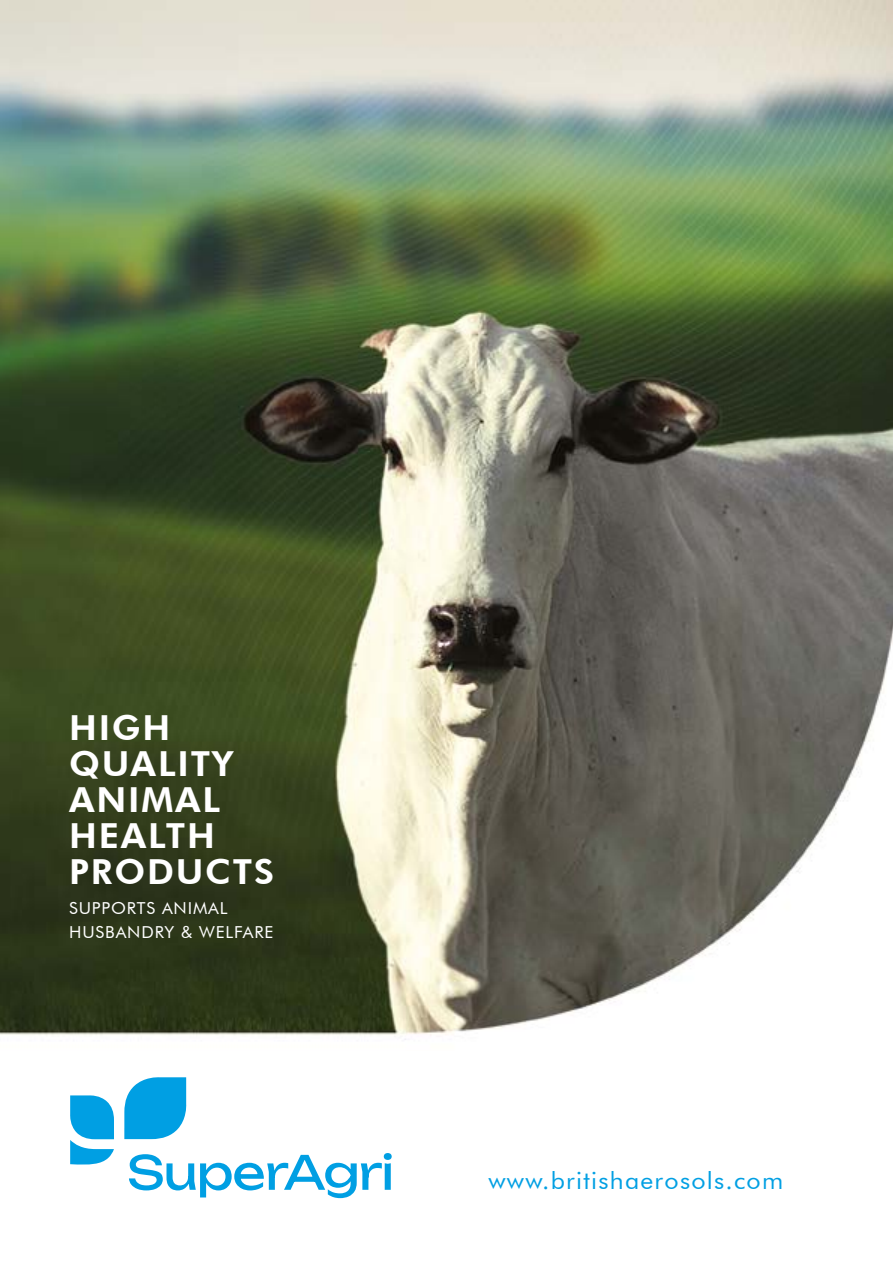
<style>
.page{position:relative;width:893px;height:1263px;background:#fff}
.page>*{position:absolute;margin:0;border:0;box-sizing:border-box;transform-origin:0 0}
.t1{font:800 34.5px/36px "Futura BT";letter-spacing:.05em;color:#fff;scale:1.04 1}
.t2{font:24px "Futura BT";letter-spacing:.05em;color:#009fe3;scale:1.04 1}
.t3{font:16.5px/24px "Futura BT";letter-spacing:.05em;color:#fff;scale:1.04 1}
</style>
<div class="page">
<img style="left:0;top:0;width:893px;height:1040px">
<svg style="left:129px;top:1153px;width:263px;height:45px"></svg>
<svg style="left:124px;top:1077px;width:63px;height:62px;background:#22ace6"></svg>
<svg style="left:70px;top:1095px;width:44px;height:70px"></svg>
<h1 class="t1" style="left:69px;top:709px;width:199px">HIGH<br>QUALITY<br>ANIMAL<br>HEALTH<br>PRODUCTS</h1>
<p class="t3" style="left:69px;top:896px;width:198px">SUPPORTS ANIMAL<br>HUSBANDRY &amp; WELFARE</p>
<h2 class="t2" style="left:488px;top:1166px;width:285px">www.britishaerosols.com</h2>
</div>
